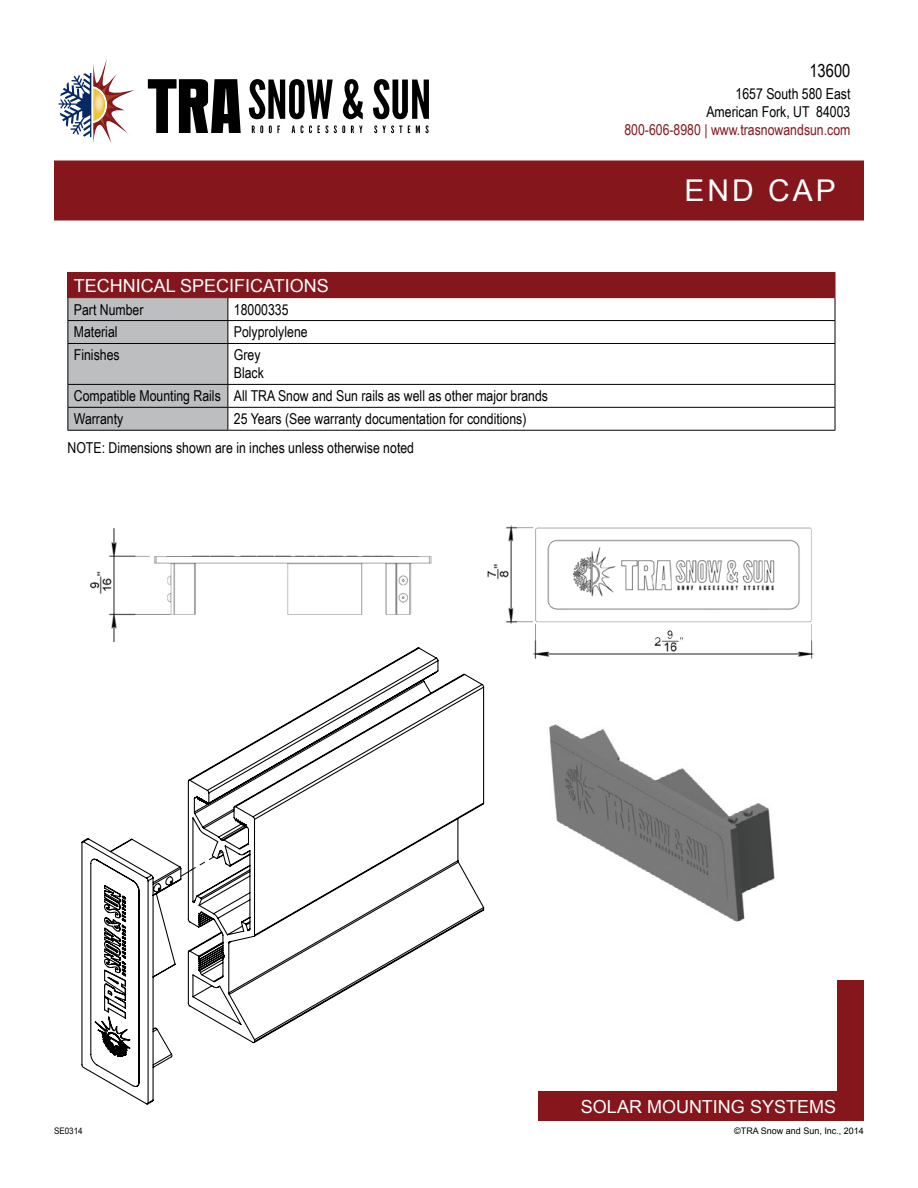
<style>
.page{position:relative;width:918px;height:1188px;background:#fff}
.page>*{position:absolute;margin:0;border:0;box-sizing:border-box;transform-origin:0 0}
.t1{font:30px "Arial";letter-spacing:.1em;color:#fff}
.t2{font:18px "Arial";color:#fff}
.t3{font:18px "Arial Narrow";color:#000}
.t4{font:15px/18px "Arial Narrow";color:#000}
.t5{font:15px "Arial Narrow";color:#84171c}
.t6{font:9px "Arial";color:#000}
.t7{font:9px "Arial";color:#000;scale:.9 1}
</style>
<div class="page">
<div style="left:837px;top:980px;width:27px;height:111px;background:#84161c"></div>
<div style="left:539px;top:1091px;width:325px;height:30px;background:#84161c"></div>
<div style="left:54px;top:160px;width:810px;height:60px;background:#84161c"></div>
<img style="left:549px;top:724px;width:226px;height:198px">
<div style="left:68px;top:273px;width:767px;height:25px;background:#84161d"></div>
<hr style="left:228px;top:384px;width:607px;height:1px;background:#000">
<hr style="left:228px;top:407px;width:607px;height:1px;background:#000">
<svg style="left:835px;top:385px;width:1px;height:45px"></svg>
<hr style="left:68px;top:272px;width:160px;height:1px;background:#84171d">
<hr style="left:228px;top:272px;width:607px;height:1px;background:#84171d">
<svg style="left:68px;top:297px;width:161px;height:133px;background:#b5b6b8"></svg>
<svg style="left:835px;top:273px;width:1px;height:70px"></svg>
<hr style="left:228px;top:320px;width:607px;height:1px;background:#000">
<hr style="left:68px;top:344px;width:1px;height:40px;background:#000">
<hr style="left:68px;top:343px;width:160px;height:1px;background:#000">
<hr style="left:228px;top:344px;width:1px;height:40px;background:#000">
<hr style="left:835px;top:344px;width:1px;height:40px;background:#000">
<hr style="left:228px;top:343px;width:607px;height:1px;background:#000">
<hr style="left:68px;top:430px;width:160px;height:1px;background:#000">
<hr style="left:228px;top:430px;width:607px;height:1px;background:#000">
<svg style="left:81px;top:647px;width:404px;height:458px"></svg>
<svg style="left:180px;top:851px;width:44px;height:26px"></svg>
<img style="left:466px;top:525px;width:348px;height:135px">
<img style="left:91px;top:528px;width:341px;height:113px">
<svg style="left:148px;top:79px;width:93px;height:54px"></svg>
<svg style="left:249px;top:79px;width:84px;height:40px"></svg>
<svg style="left:343px;top:79px;width:20px;height:40px"></svg>
<svg style="left:373px;top:79px;width:56px;height:40px"></svg>
<svg style="left:252px;top:125px;width:11px;height:8px"></svg>
<svg style="left:269px;top:125px;width:11px;height:8px"></svg>
<svg style="left:292px;top:126px;width:3px;height:7px"></svg>
<svg style="left:301px;top:125px;width:11px;height:8px"></svg>
<svg style="left:318px;top:125px;width:10px;height:8px"></svg>
<svg style="left:334px;top:125px;width:11px;height:8px"></svg>
<svg style="left:351px;top:126px;width:12px;height:7px"></svg>
<svg style="left:374px;top:125px;width:28px;height:8px"></svg>
<svg style="left:408px;top:126px;width:2px;height:7px"></svg>
<svg style="left:416px;top:125px;width:13px;height:8px"></svg>
<svg style="left:59px;top:59px;width:77px;height:85px"></svg>
<img style="left:93px;top:92px;width:11px;height:21px">
<p class="t2" style="left:74px;top:274px;width:257px">TECHNICAL SPECIFICATIONS</p>
<p class="t4" style="left:74px;top:300px;width:71px">Part Number</p>
<p class="t4" style="left:234px;top:300px;width:56px">18000335</p>
<p class="t4" style="left:74px;top:323px;width:45px">Material</p>
<p class="t4" style="left:234px;top:323px;width:75px">Polyprolylene</p>
<p class="t4" style="left:74px;top:346px;width:47px">Finishes</p>
<p class="t4" style="left:234px;top:346px;width:32px">Grey<br>Black</p>
<p class="t4" style="left:74px;top:384px;width:476px;line-height:23px">Compatible Mounting Rails All TRA Snow and Sun rails as well as other major brands<br>Warranty</p>
<p class="t4" style="left:68px;top:404px;width:461px;line-height:28.5px;text-indent:166px">25 Years (See warranty documentation for conditions)<br>NOTE: Dimensions shown are in inches unless otherwise noted</p>
<p class="t3" style="left:809px;top:57px;width:43px">13600</p>
<p class="t4" style="left:706px;top:85px;width:146px;text-align:right">1657 South 580 East<br>American Fork, UT 84003</p>
<p class="t5" style="left:624px;top:119px;width:228px">800-606-8980 | www.trasnowandsun.com</p>
<h1 class="t1" style="left:685px;top:171px;width:153px">END CAP</h1>
<p class="t7" style="left:54px;top:1125px;width:34px">SE0314</p>
<p class="t2" style="left:581px;top:1094px;width:257px">SOLAR MOUNTING SYSTEMS</p>
<p class="t6" style="left:734px;top:1125px;width:131px">©TRA Snow and Sun, Inc., 2014</p>
</div>
